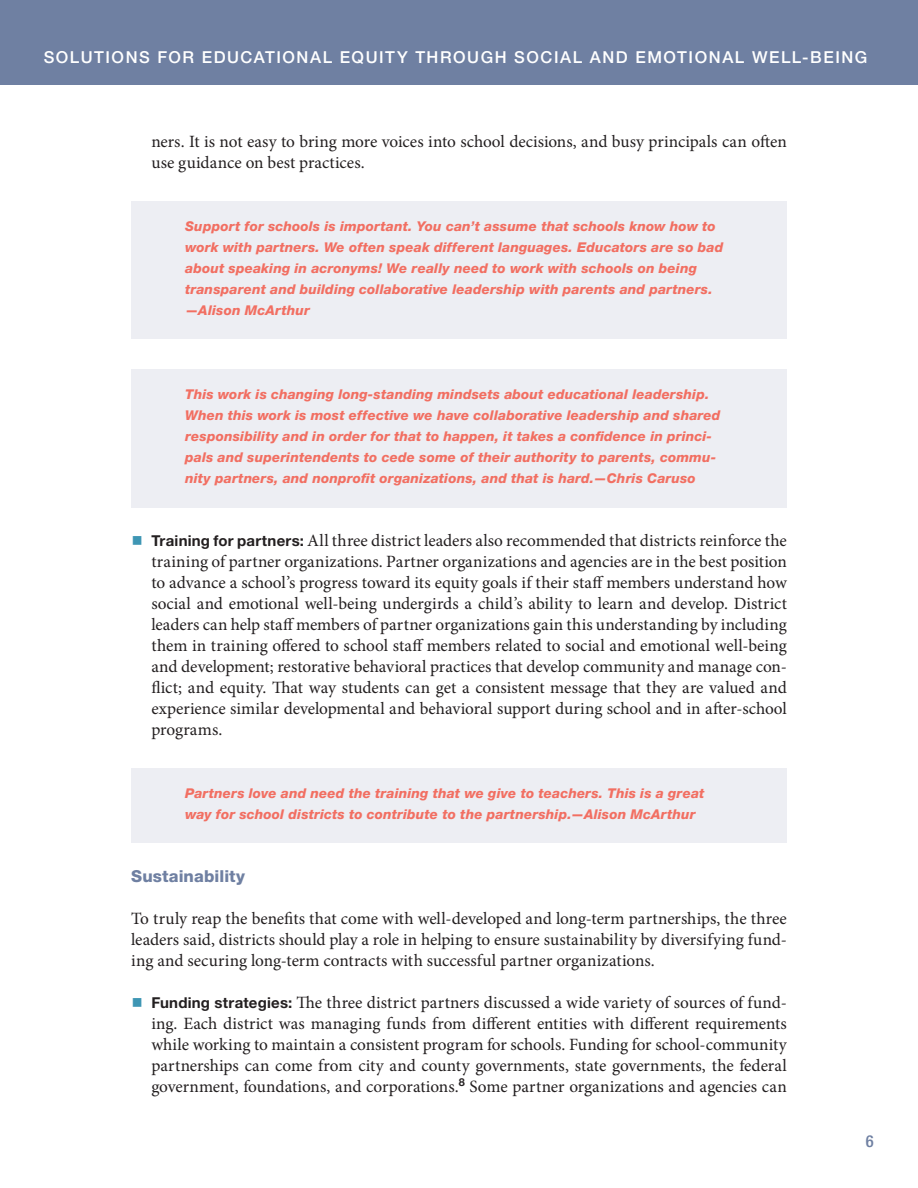
<style>
.page{position:relative;width:918px;height:1188px;background:#fff}
.page>*{position:absolute;margin:0;border:0;box-sizing:border-box;transform-origin:0 0}
.Reflections_Text{font:17.25px/21px "Minion Pro";color:#231f20;text-align:justify}
.t1{font:500 16.5px "Helvetica Neue LT Std";letter-spacing:.095em;color:#fff}
.Subhead_B{font:800 16.5px "Helvetica Neue LT Std";letter-spacing:.005em;color:#6f80a2}
.t2{font:500 condensed 16.5px "Helvetica Neue LT Std";color:#6f80a2}
.Quotes{font:italic 800 13.5px/21px "Helvetica Neue LT Std";letter-spacing:.01em;color:#f26f62}
.s1{font-size:30px;color:#3e96b4}
.s2{font-family:"Helvetica Neue LT Std";font-weight:700;font-size:15px}
</style>
<div class="page">
<div style="left:0;top:0;width:918px;height:85px;background:#6f80a2"></div>
<div style="left:131px;top:201px;width:656px;height:138px;background:#edeef3"></div>
<div style="left:131px;top:369px;width:656px;height:138px;background:#edeef3"></div>
<div style="left:131px;top:768px;width:656px;height:75px;background:#edeef3"></div>
<p class="t1" style="left:44px;top:47px;width:825px">SOLUTIONS FOR EDUCATIONAL EQUITY THROUGH SOCIAL AND EMOTIONAL WELL-BEING</p>
<p class="Reflections_Text" style="left:151px;top:131px;width:637px">ners. It is not easy to bring more voices into school decisions, and busy principals can often use guidance on best practices.</p>
<p class="Quotes" style="left:185px;top:216px;width:540px">Support for schools is important. You can’t assume that schools know how to work with partners. We often speak different languages. Educators are so bad about speaking in acronyms! We really need to work with schools on being transparent and building collaborative leadership with parents and partners. —Alison McArthur</p>
<p class="Quotes" style="left:185px;top:384px;width:537px">This work is changing long-standing mindsets about educational leadership.<br>When this work is most effective we have collaborative leadership and shared responsibility and in order for that to happen, it takes a confidence in princi&shy;pals and superintendents to cede some of their authority to parents, commu&shy;nity partners, and nonprofit organizations, and that is hard.—Chris Caruso</p>
<p class="Reflections_Text" style="left:151px;top:530px;width:637px;text-indent:-20px"><span class="s1">■</span> <span class="s2">Training for partners:</span> All three district leaders also recommended that districts reinforce the training of partner organizations. Partner organizations and agencies are in the best position to advance a school’s progress toward its equity goals if their staff members understand how social and emotional well-being undergirds a child’s ability to learn and develop. District leaders can help staff members of partner organizations gain this understanding by including them in training offered to school staff members related to social and emotional well-being and development; restorative behavioral practices that develop community and manage con&shy;flict; and equity. That way students can get a consistent message that they are valued and experience similar developmental and behavioral support during school and in after-school programs.</p>
<p class="Quotes" style="left:185px;top:783px;width:521px">Partners love and need the training that we give to teachers. This is a great way for school districts to contribute to the partnership.—Alison McArthur</p>
<p class="Subhead_B" style="left:131px;top:866px;width:115px">Sustainability</p>
<p class="Reflections_Text" style="left:131px;top:908px;width:657px">To truly reap the benefits that come with well-developed and long-term partnerships, the three leaders said, districts should play a role in helping to ensure sustainability by diversifying fund&shy;ing and securing long-term contracts with successful partner organizations.</p>
<p class="Reflections_Text" style="left:151px;top:992px;width:637px;text-indent:-20px"><span class="s1">■</span> <span class="s2">Funding strategies:</span> The three district partners discussed a wide variety of sources of fund&shy;ing. Each district was managing funds from different entities with different requirements while working to maintain a consistent program for schools. Funding for school-community partnerships can come from city and county governments, state governments, the federal government, foundations, and corporations.<sup>8</sup> Some partner organizations and agencies can</p>
<p class="t2" style="left:866px;top:1131px;width:9px">6</p>
</div>
